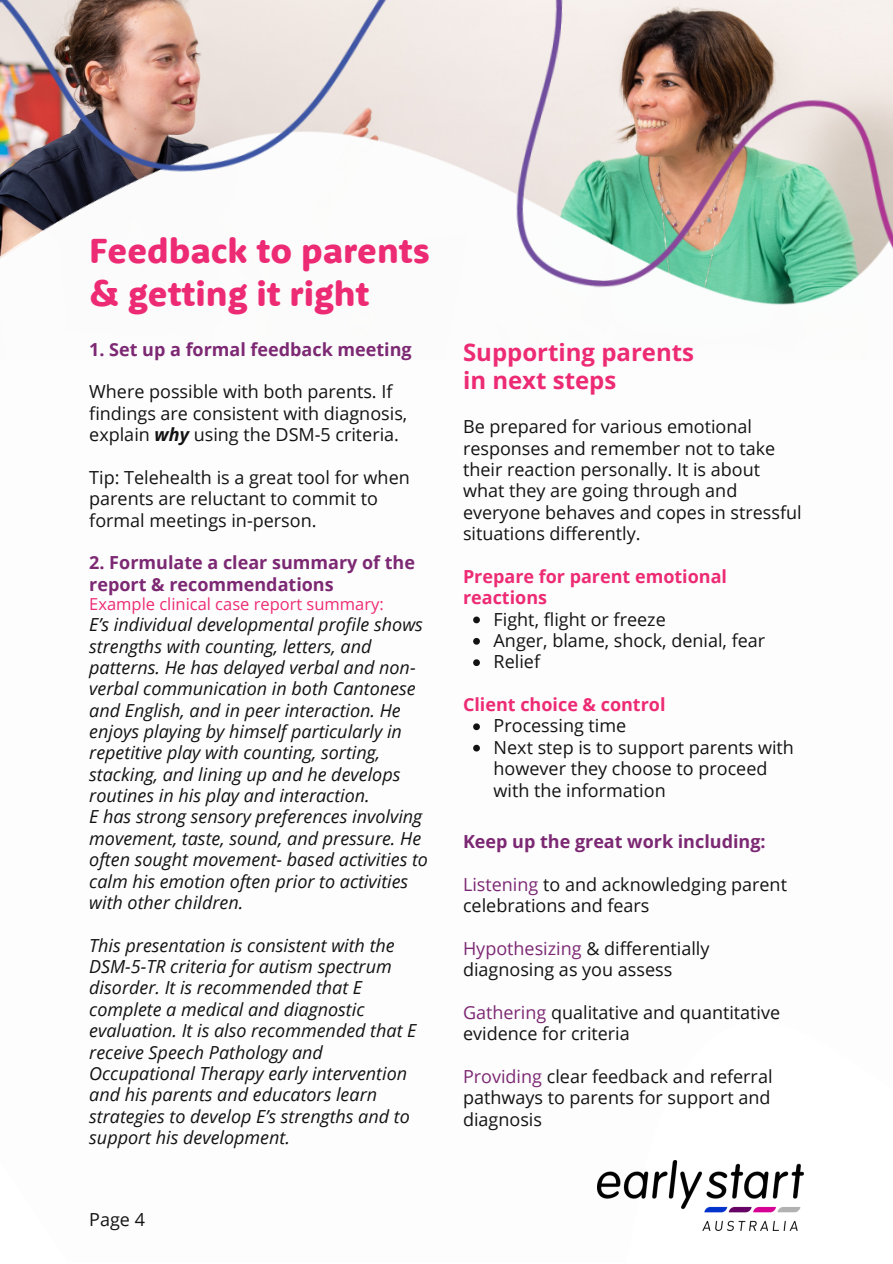
<style>
.page{position:relative;width:893px;height:1264px;background:#fff}
.page>*{position:absolute;margin:0;border:0;box-sizing:border-box;transform-origin:0 0}
.t1{font:800 36px "Rooney Sans";color:#ed2b74}
.t2{font:700 24px "Open Sans";color:#ed2b74}
.t3{font:italic 18px/21.3px "Open Sans";color:#131313}
.t4{font:18px/21.3px "Open Sans";color:#131313}
.t5{font:700 18px/21.3px "Open Sans";color:#7c2873}
.t6{font:700 18px/21.3px "Open Sans";color:#ed2b74}
.t7{font:16.5px "Open Sans";color:#ed2b74}
.s1{font-weight:700;font-style:italic}
.s2{color:#7c2873}
</style>
<div class="page">
<img style="left:0;top:0;width:892px;height:305px">
<svg style="left:473px;top:616px;width:7px;height:7px"></svg>
<svg style="left:473px;top:638px;width:7px;height:6px"></svg>
<svg style="left:473px;top:659px;width:7px;height:7px"></svg>
<svg style="left:473px;top:723px;width:7px;height:7px"></svg>
<svg style="left:473px;top:744px;width:7px;height:7px"></svg>
<img style="left:597px;top:1160px;width:206px;height:70px">
<p class="t1" style="left:89px;top:227px;width:342px">Feedback to parents</p>
<p class="t1" style="left:89px;top:269px;width:282px">&amp; getting it right</p>
<p class="t5" style="left:89px;top:338px;width:324px">1. Set up a formal feedback meeting</p>
<p class="t4" style="left:89px;top:381px;width:319px">Where possible with both parents. If findings are consistent with diagnosis, explain <span class="s1">why</span> using the DSM-5 criteria.</p>
<p class="t4" style="left:89px;top:466px;width:322px">Tip: Telehealth is a great tool for when parents are reluctant to commit to formal meetings in-person.</p>
<p class="t5" style="left:89px;top:551px;width:327px">2. Formulate a clear summary of the report &amp; recommendations</p>
<p class="t7" style="left:89px;top:592px;width:296px">Example clinical case report summary:</p>
<p class="t3" style="left:89px;top:613px;width:335px">E’s individual developmental profile shows strengths with counting, letters, and patterns. He has delayed verbal and non&shy;verbal communication in both Cantonese and English, and in peer interaction. He enjoys playing by himself particularly in repetitive play with counting, sorting, stacking, and lining up and he develops routines in his play and interaction.</p>
<p class="t3" style="left:89px;top:805px;width:340px">E has strong sensory preferences involving movement, taste, sound, and pressure. He often sought movement- based activities to calm his emotion often prior to activities with other children.</p>
<p class="t3" style="left:89px;top:934px;width:328px">This presentation is consistent with the DSM-5-TR criteria for autism spectrum disorder. It is recommended that E complete a medical and diagnostic evaluation. It is also recommended that E receive Speech Pathology and Occupational Therapy early intervention and his parents and educators learn strategies to develop E’s strengths and to support his development.</p>
<p class="t4" style="left:89px;top:1208px;width:57px">Page 4</p>
<p class="t2" style="left:463px;top:335px;width:233px">Supporting parents</p>
<p class="t2" style="left:463px;top:364px;width:155px">in next steps</p>
<p class="t4" style="left:463px;top:415px;width:340px">Be prepared for various emotional responses and remember not to take their reaction personally. It is about what they are going through and everyone behaves and copes in stressful situations differently.</p>
<p class="t6" style="left:463px;top:565px;width:265px">Prepare for parent emotional reactions</p>
<p class="t4" style="left:493px;top:608px;width:174px">Fight, flight or freeze</p>
<p class="t4" style="left:493px;top:629px;width:273px">Anger, blame, shock, denial, fear</p>
<p class="t4" style="left:493px;top:650px;width:48px">Relief</p>
<p class="t6" style="left:463px;top:693px;width:204px">Client choice &amp; control</p>
<p class="t4" style="left:493px;top:714px;width:134px">Processing time</p>
<p class="t4" style="left:493px;top:736px;width:302px">Next step is to support parents with however they choose to proceed with the information</p>
<p class="t5" style="left:463px;top:830px;width:304px">Keep up the great work including:</p>
<p class="t4" style="left:463px;top:873px;width:325px"><span class="s2">Listening</span> to and acknowledging parent celebrations and fears</p>
<p class="t4" style="left:463px;top:937px;width:248px"><span class="s2">Hypothesizing</span> &amp; differentially diagnosing as you assess</p>
<p class="t4" style="left:463px;top:1001px;width:319px"><span class="s2">Gathering</span> qualitative and quantitative evidence for criteria</p>
<p class="t4" style="left:463px;top:1065px;width:311px;text-align:justify"><span class="s2">Providing</span> clear feedback and referral pathways to parents for support and diagnosis</p>
</div>
